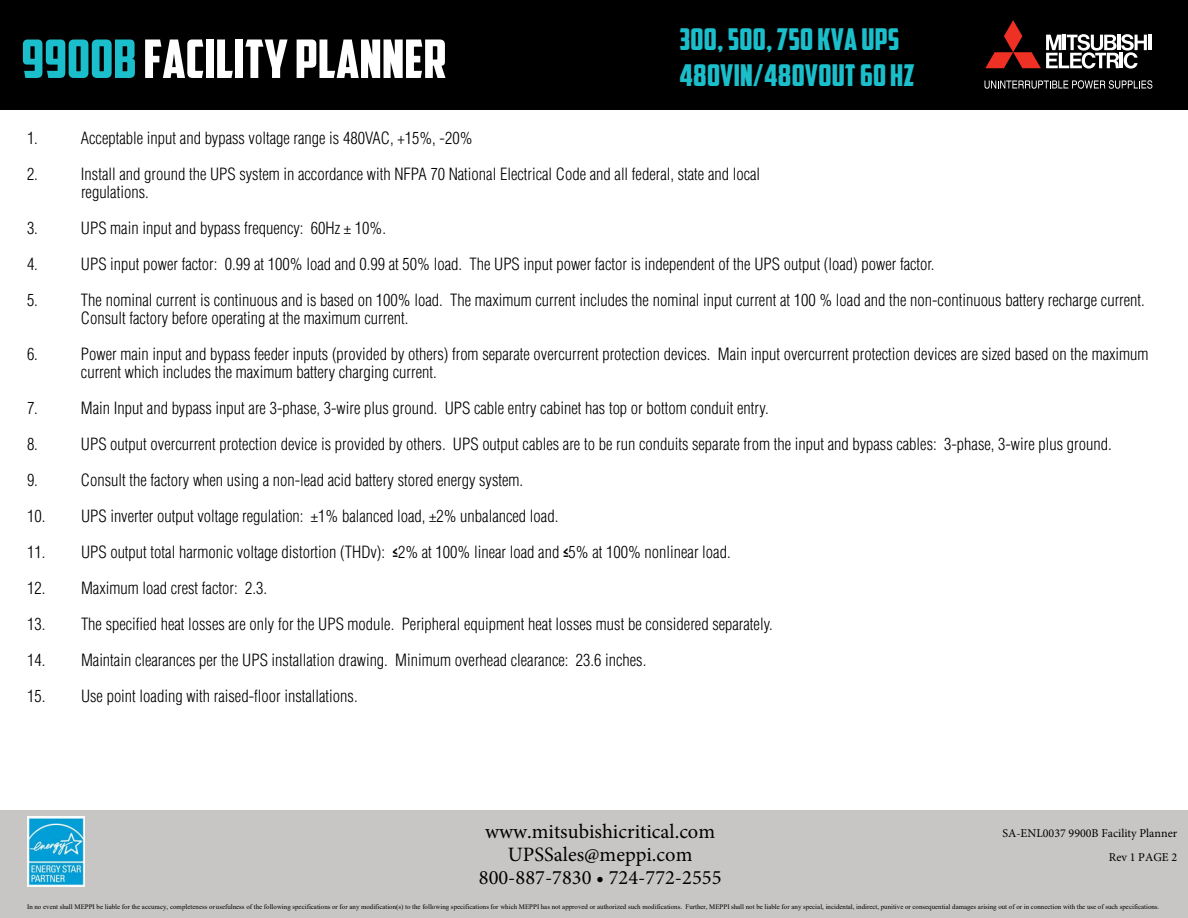
<style>
.page{position:relative;width:1188px;height:918px;background:#fff}
.page>*{position:absolute;margin:0;border:0;box-sizing:border-box;transform-origin:0 0}
.t1{font:53.1px "American Captain";letter-spacing:.005em;color:#fff}
.t2{font:30px/36px "American Captain";letter-spacing:.01em;color:#1bbecb}
.t3{font:20.4px/23.2px "Minion Pro";color:#000;text-align:center}
.t4{font:300 condensed 16.5px/18px "Helvetica";color:#000}
.t5{font:12px/24px "Minion Pro";color:#000;text-align:right}
.t6{font:6.9px "Times New Roman";color:#000}
.s1{color:#1bbecb}
.s2{font-family:"Argone";font-weight:400;font-stretch:normal}
</style>
<div class="page">
<div style="left:0;top:0;width:1188px;height:110px;background:#000"></div>
<hr style="left:1148px;top:35px;width:3px;height:15px;background:#fff">
<svg style="left:985px;top:20px;width:162px;height:49px"></svg>
<svg style="left:985px;top:80px;width:167px;height:9px"></svg>
<div style="left:0;top:810px;width:1188px;height:108px;background:#c7c6c5"></div>
<img style="left:27px;top:817px;width:58px;height:69px">
<h1 class="t1" style="left:21px;top:27px;width:427px"><span class="s1">9900B</span> FACILITY PLANNER</h1>
<h2 class="t2" style="left:679px;top:21px;width:237px">300,500, 750 KVA UPS<br>480VIN/480VOUT 60 HZ</h2>
<p class="t4" style="left:27px;top:129px;width:12px">1.</p>
<p class="t4" style="left:81px;top:129px;width:393px">Acceptable input and bypass voltage range is 480VAC, +15%, -20%</p>
<p class="t4" style="left:27px;top:165px;width:12px">2.</p>
<p class="t4" style="left:81px;top:165px;width:681px">Install and ground the UPS system in accordance with NFPA 70 National Electrical Code and all federal, state and local regulations.</p>
<p class="t4" style="left:27px;top:219px;width:12px">3.</p>
<p class="t4" style="left:81px;top:219px;width:307px">UPS main input and bypass frequency: 60Hz ± 10%.</p>
<p class="t4" style="left:27px;top:255px;width:12px">4.</p>
<p class="t4" style="left:81px;top:255px;width:855px">UPS input power factor: 0.99 at 100% load and 0.99 at 50% load. The UPS input power factor is independent of the UPS output (load) power factor.</p>
<p class="t4" style="left:27px;top:291px;width:12px">5.</p>
<p class="t4" style="left:81px;top:291px;width:1065px">The nominal current is continuous and is based on 100% load. The maximum current includes the nominal input current at 100 % load and the non-continuous battery recharge current.<br>Consult factory before operating at the maximum current.</p>
<p class="t4" style="left:27px;top:345px;width:12px">6.</p>
<p class="t4" style="left:81px;top:345px;width:1069px">Power main input and bypass feeder inputs (provided by others) from separate overcurrent protection devices. Main input overcurrent protection devices are sized based on the maximum current which includes the maximum battery charging current.</p>
<p class="t4" style="left:27px;top:399px;width:12px">7.</p>
<p class="t4" style="left:81px;top:399px;width:689px">Main Input and bypass input are 3-phase, 3-wire plus ground. UPS cable entry cabinet has top or bottom conduit entry.</p>
<p class="t4" style="left:27px;top:435px;width:12px">8.</p>
<p class="t4" style="left:81px;top:435px;width:1032px">UPS output overcurrent protection device is provided by others. UPS output cables are to be run conduits separate from the input and bypass cables: 3-phase, 3-wire plus ground.</p>
<p class="t4" style="left:27px;top:471px;width:12px">9.</p>
<p class="t4" style="left:81px;top:471px;width:444px">Consult the factory when using a non-lead acid battery stored energy system.</p>
<p class="t4" style="left:27px;top:507px;width:533px">10. UPS inverter output voltage regulation: ±1% balanced load, ±2% unbalanced load.</p>
<p class="t4" style="left:27px;top:543px;width:705px">11. UPS output total harmonic voltage distortion (THDv): <span class="s2">≤</span>2% at 100% linear load and <span class="s2">≤</span>5% at 100% nonlinear load.</p>
<p class="t4" style="left:27px;top:579px;width:242px">12. Maximum load crest factor: 2.3.</p>
<p class="t4" style="left:27px;top:615px;width:747px">13. The specified heat losses are only for the UPS module. Peripheral equipment heat losses must be considered separately.</p>
<p class="t4" style="left:27px;top:651px;width:621px">14. Maintain clearances per the UPS installation drawing. Minimum overhead clearance: 23.6 inches.</p>
<p class="t4" style="left:27px;top:687px;width:332px">15. Use point loading with raised-floor installations.</p>
<p class="t3" style="left:479px;top:820px;width:244px">www.mitsubishicritical.com<br>UPSSales@meppi.com<br>800-887-7830 • 724-772-2555</p>
<p class="t5" style="left:1002px;top:821px;width:176px">SA-ENL0037 9900B Facility Planner<br>Rev 1 PAGE 2</p>
<p class="t6" style="left:27px;top:902px;width:1134px">In no event shall MEPPI be liable for the accuracy, completeness or usefulness of the following specifications or for any modification(s) to the following specifications for which MEPPI has not approved or authorized such modifications. Further, MEPPI shall not be liable for any special, incidental, indirect, punitive or consequential damages arising out of or in connection with the use of such specifications.</p>
</div>
